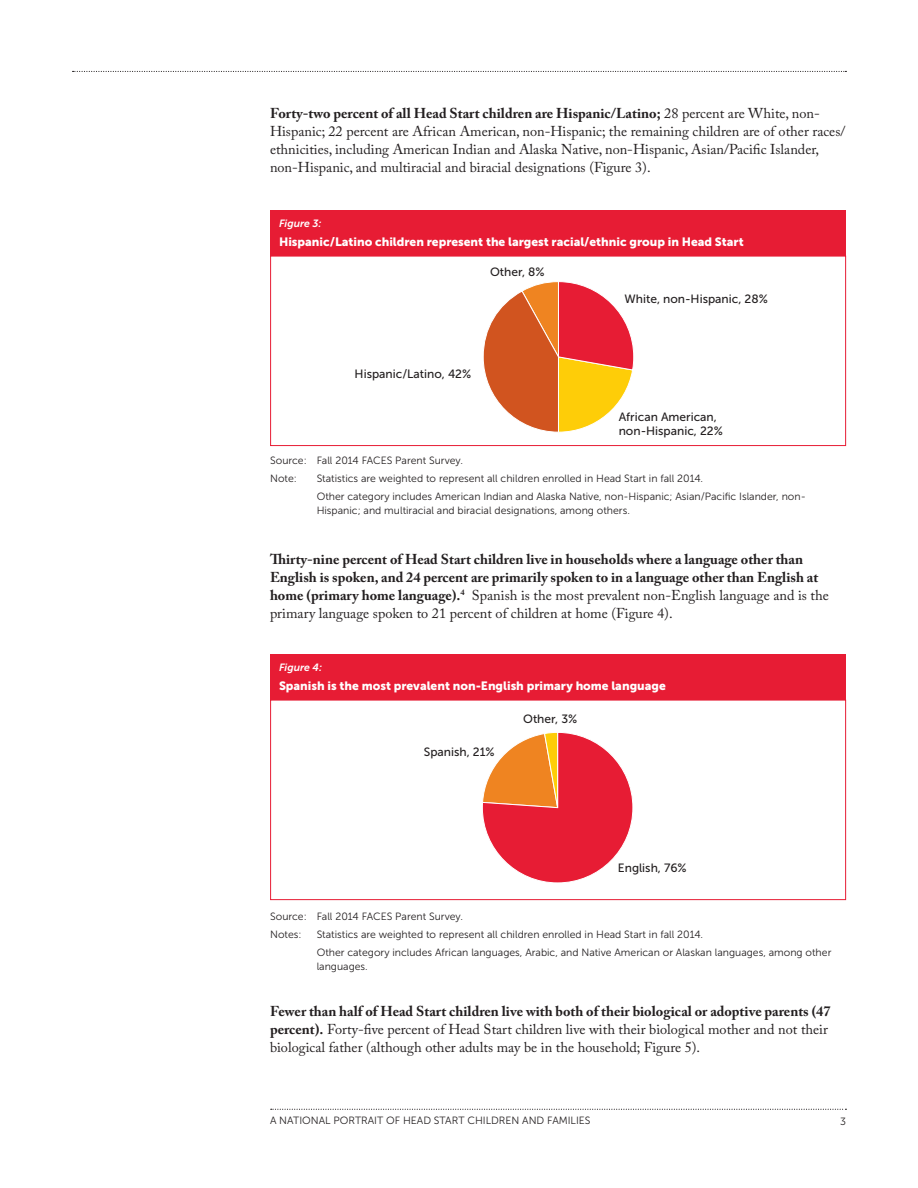
<style>
.page{position:relative;width:918px;height:1188px;background:#fff}
.page>*{position:absolute;margin:0;border:0;box-sizing:border-box;transform-origin:0 0}
.t1{font:14.25px/18px "Adobe Caslon Pro";color:#231f20}
.t2{font:700 14.25px/18px "Adobe Caslon Pro";color:#231f20}
.t3{font:12px "Museo Sans 900";color:#fff}
.t4{font:12px/14.4px "Museo Sans 500";color:#231f20}
.t5{font:10.5px/13.5px "Museo Sans 300";color:#231f20}
.t6{font:italic 10.5px "Museo Sans 700";color:#fff}
.s1{font-weight:700}
.s2{font-weight:400}
</style>
<div class="page">
<svg style="left:271px;top:1109px;width:575px;height:1px"></svg>
<svg style="left:73px;top:71px;width:773px;height:1px"></svg>
<div style="left:270px;top:210px;width:576px;height:46px;background:#e71c34"></div>
<div style="left:270px;top:256px;width:576px;height:190px;border:1px solid #e71c34"></div>
<div style="left:270px;top:654px;width:576px;height:46px;background:#e71c34"></div>
<div style="left:270px;top:700px;width:576px;height:200px;border:1px solid #e71c34"></div>
<div style="left:482px;top:732px;width:151px;height:151px;background:#e71c34;border-radius:75px"></div>
<svg style="left:482px;top:732px;width:77px;height:77px"></svg>
<svg style="left:483px;top:281px;width:151px;height:152px"></svg>
<p class="t1" style="left:270px;top:105px;width:577px"><span class="s1">Forty-two percent of all Head Start children are Hispanic/Latino;</span> 28 percent are White, non-Hispanic; 22 percent are African American, non-Hispanic; the remaining children are of other races/ ethnicities, including American Indian and Alaska Native, non-Hispanic, Asian/Pacific Islander, non-Hispanic, and multiracial and biracial designations (Figure 3).</p>
<p class="t6" style="left:279px;top:217px;width:44px">Figure 3:</p>
<p class="t3" style="left:279px;top:235px;width:466px">Hispanic/Latino children represent the largest racial/ethnic group in Head Start</p>
<p class="t4" style="left:490px;top:265px;width:56px">Other, 8%</p>
<p class="t4" style="left:355px;top:366px;width:118px">Hispanic/Latino, 42%</p>
<p class="t4" style="left:625px;top:292px;width:145px">White, non-Hispanic, 28%</p>
<p class="t4" style="left:619px;top:410px;width:106px">African American, non-Hispanic, 22%</p>
<p class="t5" style="left:270px;top:454px;width:194px">Source: Fall 2014 FACES Parent Survey.</p>
<p class="t5" style="left:270px;top:472px;width:28px">Note:</p>
<p class="t5" style="left:317px;top:472px;width:388px">Statistics are weighted to represent all children enrolled in Head Start in fall 2014.</p>
<p class="t5" style="left:317px;top:490px;width:491px">Other category includes American Indian and Alaska Native, non-Hispanic; Asian/Pacific Islander, non-<br>Hispanic; and multiracial and biracial designations, among others.</p>
<p class="t2" style="left:270px;top:550px;width:560px">Thirty-nine percent of Head Start children live in households where a language other than English is spoken, and 24 percent are primarily spoken to in a language other than English at home (primary home language).<sup>4</sup> <span class="s2">Spanish is the most prevalent non-English language and is the primary language spoken to 21 percent of children at home (Figure 4).</span></p>
<p class="t6" style="left:279px;top:661px;width:45px">Figure 4:</p>
<p class="t3" style="left:279px;top:679px;width:388px">Spanish is the most prevalent non-English primary home language</p>
<p class="t4" style="left:523px;top:712px;width:56px">Other, 3%</p>
<p class="t4" style="left:424px;top:745px;width:72px">Spanish, 21%</p>
<p class="t4" style="left:618px;top:860px;width:70px">English, 76%</p>
<p class="t5" style="left:270px;top:910px;width:194px">Source: Fall 2014 FACES Parent Survey.</p>
<p class="t5" style="left:270px;top:928px;width:33px">Notes:</p>
<p class="t5" style="left:317px;top:928px;width:388px">Statistics are weighted to represent all children enrolled in Head Start in fall 2014.</p>
<p class="t5" style="left:317px;top:946px;width:516px">Other category includes African languages, Arabic, and Native American or Alaskan languages, among other languages.</p>
<p class="t1" style="left:270px;top:1002px;width:562px"><span class="s1">Fewer than half of Head Start children live with both of their biological or adoptive parents (47 percent).</span> Forty-five percent of Head Start children live with their biological mother and not their biological father (although other adults may be in the household; Figure 5).</p>
<p class="t5" style="left:270px;top:1114px;width:322px">A NATIONAL PORTRAIT OF HEAD START CHILDREN AND FAMILIES</p>
<p class="t5" style="left:840px;top:1115px;width:7px">3</p>
</div>
